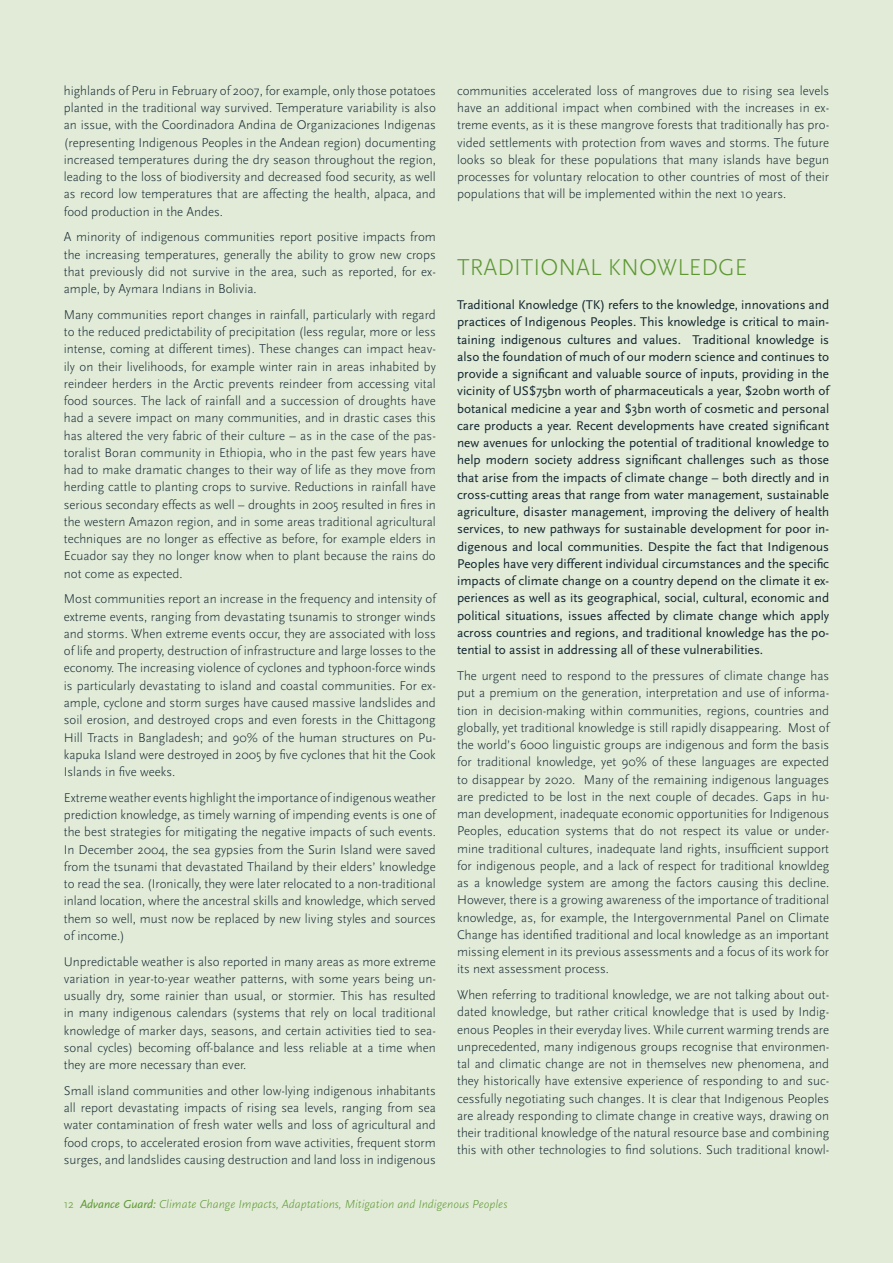
<style>
.page{position:relative;width:893px;height:1263px;background:#e1ebd7}
.page>*{position:absolute;margin:0;border:0;box-sizing:border-box;transform-origin:0 0}
.t1{font:300 24px "Scala Sans";color:#5c9731}
.t2{font:300 13.2px/17.2px "Scala Sans";color:#112530;text-align:justify}
.t3{font:13.2px/17.2px "Scala Sans";color:#112530;text-align:justify}
.t4{font:italic 300 12px "Scala Sans";color:#5c9731}
.s1{font-style:normal}
.s2{font-weight:400}
</style>
<div class="page">
<p class="t2" style="left:64px;top:82px;width:374px">highlands of Peru in February of 2007, for example, only those potatoes planted in the traditional way survived. Temperature variability is also an issue, with the Coordinadora Andina de Organizaciones Indigenas (representing Indigenous Peoples in the Andean region) documenting increased temperatures during the dry season throughout the region, leading to the loss of biodiversity and decreased food security, as well as record low temperatures that are affecting the health, alpaca, and food production in the Andes.</p>
<p class="t2" style="left:64px;top:229px;width:374px">A minority of indigenous communities report positive impacts from the increasing temperatures, generally the ability to grow new crops that previously did not survive in the area, such as reported, for ex&shy;ample, by Aymara Indians in Bolivia.</p>
<p class="t2" style="left:64px;top:306px;width:374px">Many communities report changes in rainfall, particularly with regard to the reduced predictability of precipitation (less regular, more or less intense, coming at different times). These changes can impact heav&shy;ily on their livelihoods, for example winter rain in areas inhabited by reindeer herders in the Arctic prevents reindeer from accessing vital food sources. The lack of rainfall and a succession of droughts have had a severe impact on many communities, and in drastic cases this has altered the very fabric of their culture – as in the case of the pas&shy;toralist Boran community in Ethiopia, who in the past few years have had to make dramatic changes to their way of life as they move from herding cattle to planting crops to survive. Reductions in rainfall have serious secondary effects as well – droughts in 2005 resulted in fires in the western Amazon region, and in some areas traditional agricultural techniques are no longer as effective as before, for example elders in Ecuador say they no longer know when to plant because the rains do not come as expected.</p>
<p class="t2" style="left:64px;top:591px;width:374px">Most communities report an increase in the frequency and intensity of extreme events, ranging from devastating tsunamis to stronger winds and storms. When extreme events occur, they are associated with loss of life and property, destruction of infrastructure and large losses to the economy. The increasing violence of cyclones and typhoon-force winds is particularly devastating to island and coastal communities. For ex&shy;ample, cyclone and storm surges have caused massive landslides and soil erosion, and destroyed crops and even forests in the Chittagong Hill Tracts in Bangladesh; and 90% of the human structures on Pu&shy;kapuka Island were destroyed in 2005 by five cyclones that hit the Cook Islands in five weeks.</p>
<p class="t2" style="left:64px;top:789px;width:374px">Extreme weather events highlight the importance of indigenous weather prediction knowledge, as timely warning of impending events is one of the best strategies for mitigating the negative impacts of such events.<br>In December 2004, the sea gypsies from the Surin Island were saved from the tsunami that devastated Thailand by their elders’ knowledge to read the sea. (Ironically, they were later relocated to a non-traditional inland location, where the ancestral skills and knowledge, which served them so well, must now be replaced by new living styles and sources of income.)</p>
<p class="t2" style="left:64px;top:953px;width:374px">Unpredictable weather is also reported in many areas as more extreme variation in year-to-year weather patterns, with some years being un&shy;usually dry, some rainier than usual, or stormier. This has resulted in many indigenous calendars (systems that rely on local traditional knowledge of marker days, seasons, and certain activities tied to sea&shy;sonal cycles) becoming off-balance and less reliable at a time when they are more necessary than ever.</p>
<p class="t2" style="left:64px;top:1082px;width:374px">Small island communities and other low-lying indigenous inhabitants all report devastating impacts of rising sea levels, ranging from sea water contamination of fresh water wells and loss of agricultural and food crops, to accelerated erosion from wave activities, frequent storm surges, and landslides causing destruction and land loss in indigenous</p>
<p class="t2" style="left:457px;top:82px;width:374px">communities accelerated loss of mangroves due to rising sea levels have an additional impact when combined with the increases in ex&shy;treme events, as it is these mangrove forests that traditionally has pro&shy;vided settlements with protection from waves and storms. The future looks so bleak for these populations that many islands have begun processes for voluntary relocation to other countries of most of their populations that will be implemented within the next 10 years.</p>
<h1 class="t1" style="left:457px;top:254px;width:292px">TRADITIONAL KNOWLEDGE</h1>
<p class="t3" style="left:457px;top:297px;width:374px">Traditional Knowledge (TK) refers to the knowledge, innovations and practices of Indigenous Peoples. This knowledge is critical to main&shy;taining indigenous cultures and values. Traditional knowledge is also the foundation of much of our modern science and continues to provide a significant and valuable source of inputs, providing in the vicinity of US$75bn worth of pharmaceuticals a year, $20bn worth of botanical medicine a year and $3bn worth of cosmetic and personal care products a year. Recent developments have created significant new avenues for unlocking the potential of traditional knowledge to help modern society address significant challenges such as those that arise from the impacts of climate change – both directly and in cross-cutting areas that range from water management, sustainable agriculture, disaster management, improving the delivery of health services, to new pathways for sustainable development for poor in&shy;digenous and local communities. Despite the fact that Indigenous Peoples have very different individual circumstances and the specific impacts of climate change on a country depend on the climate it ex&shy;periences as well as its geographical, social, cultural, economic and political situations, issues affected by climate change which apply across countries and regions, and traditional knowledge has the po&shy;tential to assist in addressing all of these vulnerabilities.</p>
<p class="t2" style="left:457px;top:667px;width:374px">The urgent need to respond to the pressures of climate change has put a premium on the generation, interpretation and use of informa&shy;tion in decision-making within communities, regions, countries and globally, yet traditional knowledge is still rapidly disappearing. Most of the world’s 6000 linguistic groups are indigenous and form the basis for traditional knowledge, yet 90% of these languages are expected to disappear by 2020. Many of the remaining indigenous languages are predicted to be lost in the next couple of decades. Gaps in hu&shy;man development, inadequate economic opportunities for Indigenous Peoples, education systems that do not respect its value or under&shy;mine traditional cultures, inadequate land rights, insufficient support for indigenous people, and a lack of respect for traditional knowldeg as a knowledge system are among the factors causing this decline.<br>However, there is a growing awareness of the importance of traditional knowledge, as, for example, the Intergovernmental Panel on Climate Change has identified traditional and local knowledge as an important missing element in its previous assessments and a focus of its work for its next assessment process.</p>
<p class="t2" style="left:457px;top:986px;width:374px">When referring to traditional knowledge, we are not talking about out&shy;dated knowledge, but rather critical knowledge that is used by Indig&shy;enous Peoples in their everyday lives. While current warming trends are unprecedented, many indigenous groups recognise that environmen&shy;tal and climatic change are not in themselves new phenomena, and they historically have extensive experience of responding to and suc&shy;cessfully negotiating such changes. It is clear that Indigenous Peoples are already responding to climate change in creative ways, drawing on their traditional knowledge of the natural resource base and combining this with other technologies to find solutions. Such traditional knowl-</p>
<p class="t4" style="left:64px;top:1198px;width:445px"><span class="s1">12</span> <span class="s2">Advance Guard:</span> Climate Change Impacts, Adaptations, Mitigation and Indigenous Peoples</p>
</div>
